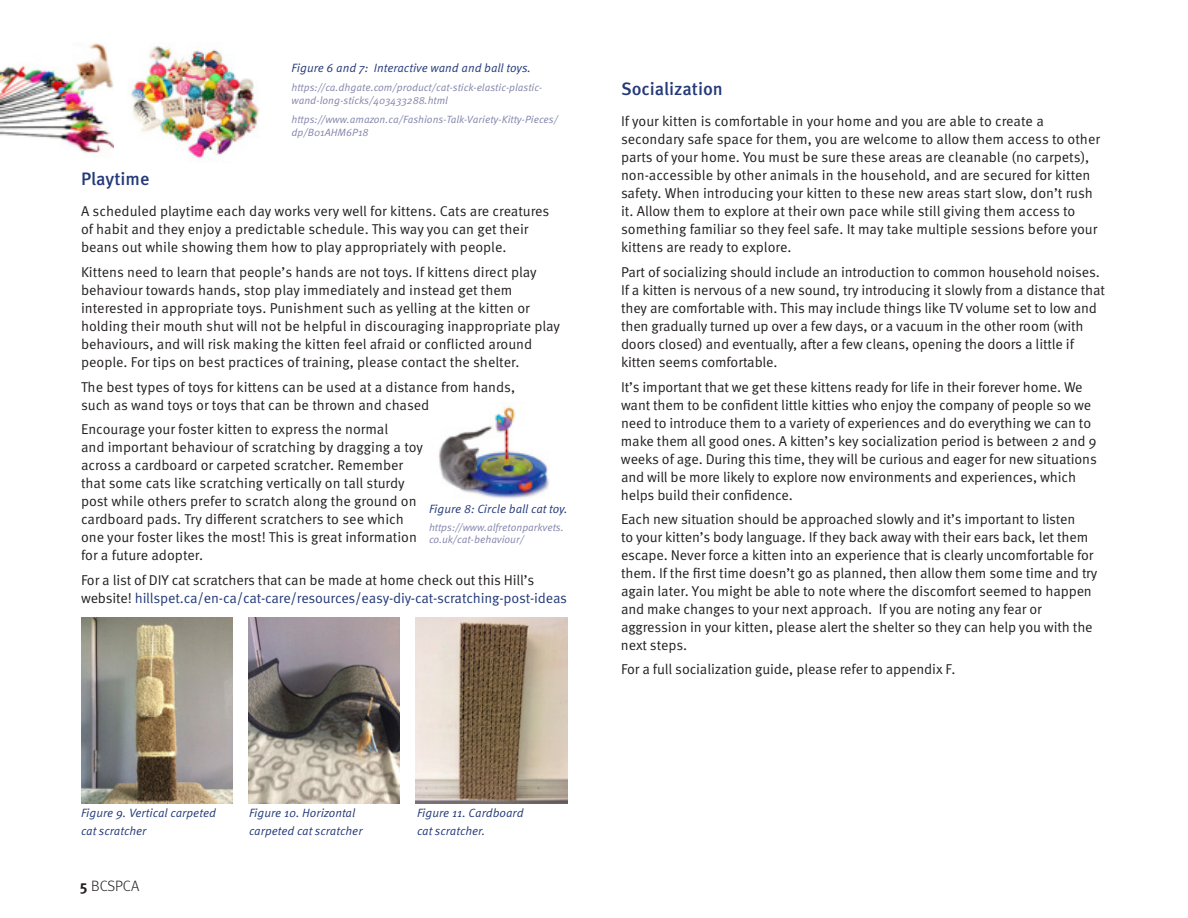
<style>
.page{position:relative;width:1188px;height:918px;background:#fff}
.page>*{position:absolute;margin:0;border:0;box-sizing:border-box;transform-origin:0 0}
.Body{font:500 18px "Meta Pro";color:#233979}
.H3_-_12_14_4{font:500 18px "Meta Pro";color:#233979}
.t1{font:300 15px "Meta Pro";color:#231f20}
.Body-2{font:14.25px/18px "Meta Pro Norm";letter-spacing:-.01em;color:#231f20}
.Note{font:12px/18px "Meta Pro Norm Ita";color:#233979}
.Note-2{font:10.5px/12.6px "Meta Pro Norm Ita";color:#8383ab}
.s1{color:#233979}
.s2{font-weight:700}
</style>
<div class="page">
<img style="left:0;top:43px;width:114px;height:110px">
<img style="left:438px;top:402px;width:112px;height:97px">
<img style="left:131px;top:46px;width:128px;height:114px">
<img style="left:416px;top:618px;width:151px;height:186px">
<img style="left:248px;top:618px;width:152px;height:186px">
<img style="left:81px;top:618px;width:151px;height:186px">
<p class="Note" style="left:292px;top:58px;width:241px">Figure 6 and 7: Interactive wand and ball toys.</p>
<p class="Note-2" style="left:292px;top:80px;width:252px">https://ca.dhgate.com/product/cat-stick-elastic-plastic&shy;wand-long-sticks/403433288.html</p>
<p class="Note-2" style="left:292px;top:112px;width:268px">https://www.amazon.ca/Fashions-Talk-Variety-Kitty-Pieces/ dp/B01AHM6P18</p>
<p class="H3_-_12_14_4" style="left:81px;top:165px;width:70px">Playtime</p>
<p class="Body-2" style="left:81px;top:201px;width:470px">A scheduled playtime each day works very well for kittens. Cats are creatures of habit and they enjoy a predictable schedule. This way you can get their beans out while showing them how to play appropriately with people.</p>
<p class="Body-2" style="left:81px;top:262px;width:481px">Kittens need to learn that people’s hands are not toys. If kittens direct play behaviour towards hands, stop play immediately and instead get them interested in appropriate toys. Punishment such as yelling at the kitten or holding their mouth shut will not be helpful in discouraging inappropriate play behaviours, and will risk making the kitten feel afraid or conflicted around people. For tips on best practices of training, please contact the shelter.</p>
<p class="Body-2" style="left:81px;top:377px;width:436px">The best types of toys for kittens can be used at a distance from hands, such as wand toys or toys that can be thrown and chased.</p>
<p class="Body-2" style="left:81px;top:420px;width:344px">Encourage your foster kitten to express the normal<br>and important behaviour of scratching by dragging a toy across a cardboard or carpeted scratcher. Remember that some cats like scratching vertically on tall sturdy post while others prefer to scratch along the ground on cardboard pads. Try different scratchers to see which one your foster likes the most! This is great information for a future adopter.</p>
<p class="Body-2" style="left:81px;top:570px;width:488px">For a list of DIY cat scratchers that can be made at home check out this Hill’s website! <span class="s1">hillspet.ca/en-ca/cat-care/resources/easy-diy-cat-scratching-post-ideas</span></p>
<p class="Note" style="left:429px;top:499px;width:140px">Figure 8: Circle ball cat toy.</p>
<p class="Note-2" style="left:429px;top:520px;width:136px">https://www.alfretonparkvets. co.uk/cat-behaviour/</p>
<p class="Note" style="left:81px;top:803px;width:136px">Figure 9. Vertical carpeted cat scratcher</p>
<p class="Note" style="left:249px;top:803px;width:115px">Figure 10. Horizontal carpeted cat scratcher</p>
<p class="Note" style="left:417px;top:803px;width:108px">Figure 11. Cardboard cat scratcher.</p>
<p class="t1" style="left:80px;top:875px;width:61px"><span class="s2">5</span> BCSPCA</p>
<p class="Body" style="left:621px;top:74px;width:103px">Socialization</p>
<p class="Body-2" style="left:621px;top:111px;width:481px">If your kitten is comfortable in your home and you are able to create a secondary safe space for them, you are welcome to allow them access to other parts of your home. You must be sure these areas are cleanable (no carpets), non-accessible by other animals in the household, and are secured for kitten safety. When introducing your kitten to these new areas start slow, don’t rush it. Allow them to explore at their own pace while still giving them access to something familiar so they feel safe. It may take multiple sessions before your kittens are ready to explore.</p>
<p class="Body-2" style="left:621px;top:262px;width:486px">Part of socializing should include an introduction to common household noises.<br>If a kitten is nervous of a new sound, try introducing it slowly from a distance that they are comfortable with. This may include things like TV volume set to low and then gradually turned up over a few days, or a vacuum in the other room (with doors closed) and eventually, after a few cleans, opening the doors a little if kitten seems comfortable.</p>
<p class="Body-2" style="left:621px;top:377px;width:477px">It’s important that we get these kittens ready for life in their forever home. We want them to be confident little kitties who enjoy the company of people so we need to introduce them to a variety of experiences and do everything we can to make them all good ones. A kitten’s key socialization period is between 2 and 9 weeks of age. During this time, they will be curious and eager for new situations and will be more likely to explore now environments and experiences, which helps build their confidence.</p>
<p class="Body-2" style="left:621px;top:509px;width:478px">Each new situation should be approached slowly and it’s important to listen<br>to your kitten’s body language. If they back away with their ears back, let them escape. Never force a kitten into an experience that is clearly uncomfortable for them. If the first time doesn’t go as planned, then allow them some time and try again later. You might be able to note where the discomfort seemed to happen and make changes to your next approach. If you are noting any fear or aggression in your kitten, please alert the shelter so they can help you with the next steps.</p>
<p class="Body-2" style="left:621px;top:660px;width:336px">For a full socialization guide, please refer to appendix F.</p>
</div>
